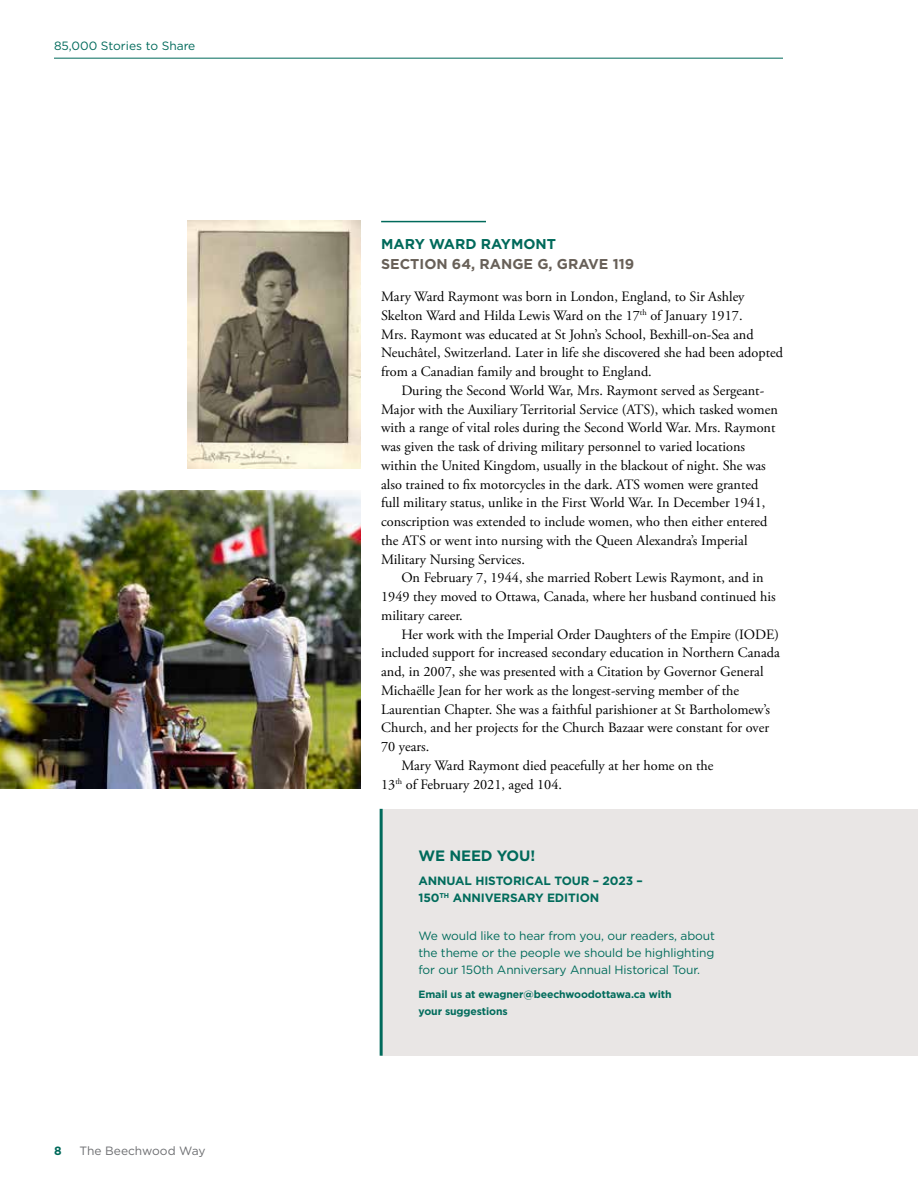
<style>
.page{position:relative;width:918px;height:1188px;background:#fff}
.page>*{position:absolute;margin:0;border:0;box-sizing:border-box;transform-origin:0 0}
.t1{font:700 15px "Gotham";letter-spacing:-.01em;color:#006a5b}
.t2{font:14.25px/18.8px "Adobe Garamond Pro";color:#000}
.t3{font:700 14.25px "Gotham";color:#686058}
.t4{font:700 14.25px "Gotham";color:#006a5b}
.t5{font:12px/16.8px "Gotham";letter-spacing:-.01em;color:#016c5c;text-align:justify}
.t6{font:700 12px/16.8px "Gotham";letter-spacing:-.01em;color:#016c5c}
.t7{font:12px "Gotham";color:#006a5b}
.t8{font:12px "Gotham";color:#6d6e71}
.t9{font:700 12px "Gotham";color:#006a5b}
.t10{font:700 10.5px/16.8px "Gotham";letter-spacing:-.01em;color:#016c5c}
</style>
<div class="page">
<hr style="left:381px;top:221px;width:105px;height:1px;background:#006a5b">
<hr style="left:54px;top:58px;width:729px;height:1px;background:#006a5b">
<div style="left:381px;top:809px;width:537px;height:247px;background:#e9e6e5"></div>
<hr style="left:380px;top:809px;width:3px;height:247px;background:#006a5b">
<img style="left:187px;top:221px;width:174px;height:248px">
<img style="left:0;top:490px;width:361px;height:299px">
<p class="t7" style="left:54px;top:38px;width:143px">85,000 Stories to Share</p>
<p class="t9" style="left:54px;top:1143px;width:9px">8</p>
<p class="t8" style="left:80px;top:1144px;width:127px">The Beechwood Way</p>
<p class="t4" style="left:381px;top:235px;width:176px">MARY WARD RAYMONT</p>
<p class="t3" style="left:381px;top:254px;width:255px">SECTION 64, RANGE G, GRAVE 119</p>
<p class="t2" style="left:381px;top:288px;width:403px">Mary Ward Raymont was born in London, England, to Sir Ashley Skelton Ward and Hilda Lewis Ward on the 17<sup>th</sup> of January 1917.<br>Mrs. Raymont was educated at St John’s School, Bexhill-on-Sea and Neuchâtel, Switzerland. Later in life she discovered she had been adopted from a Canadian family and brought to England.</p>
<p class="t2" style="left:381px;top:381px;width:398px;text-indent:20px">During the Second World War, Mrs. Raymont served as Sergeant-Major with the Auxiliary Territorial Service (ATS), which tasked women with a range of vital roles during the Second World War. Mrs. Raymont was given the task of driving military personnel to varied locations within the United Kingdom, usually in the blackout of night. She was also trained to fix motorcycles in the dark. ATS women were granted full military status, unlike in the First World War. In December 1941, conscription was extended to include women, who then either entered the ATS or went into nursing with the Queen Alexandra’s Imperial Military Nursing Services.</p>
<p class="t2" style="left:381px;top:569px;width:396px;text-indent:20px">On February 7, 1944, she married Robert Lewis Raymont, and in<br>1949 they moved to Ottawa, Canada, where her husband continued his military career.</p>
<p class="t2" style="left:401px;top:625px;width:379px">Her work with the Imperial Order Daughters of the Empire (IODE)</p>
<p class="t2" style="left:381px;top:644px;width:400px">included support for increased secondary education in Northern Canada</p>
<p class="t2" style="left:381px;top:663px;width:384px">and, in 2007, she was presented with a Citation by Governor General</p>
<p class="t2" style="left:381px;top:682px;width:359px">Michaëlle Jean for her work as the longest-serving member of the</p>
<p class="t2" style="left:381px;top:700px;width:391px">Laurentian Chapter. She was a faithful parishioner at St Bartholomew’s</p>
<p class="t2" style="left:381px;top:719px;width:389px">Church, and her projects for the Church Bazaar were constant for over</p>
<p class="t2" style="left:381px;top:738px;width:50px">70 years.</p>
<p class="t2" style="left:401px;top:757px;width:314px">Mary Ward Raymont died peacefully at her home on the</p>
<p class="t2" style="left:381px;top:775px;width:183px">13<sup>th</sup> of February 2021, aged 104.</p>
<p class="t1" style="left:418px;top:846px;width:118px">WE NEED YOU!</p>
<p class="t6" style="left:418px;top:872px;width:226px">ANNUAL HISTORICAL TOUR – 2023 –<br>150<sup>TH</sup> ANNIVERSARY EDITION</p>
<p class="t5" style="left:418px;top:927px;width:298px">We would like to hear from you, our readers, about the theme or the people we should be highlighting for our 150th Anniversary Annual Historical Tour.</p>
<p class="t10" style="left:418px;top:986px;width:255px">Email us at ewagner@beechwoodottawa.ca with your suggestions</p>
</div>
